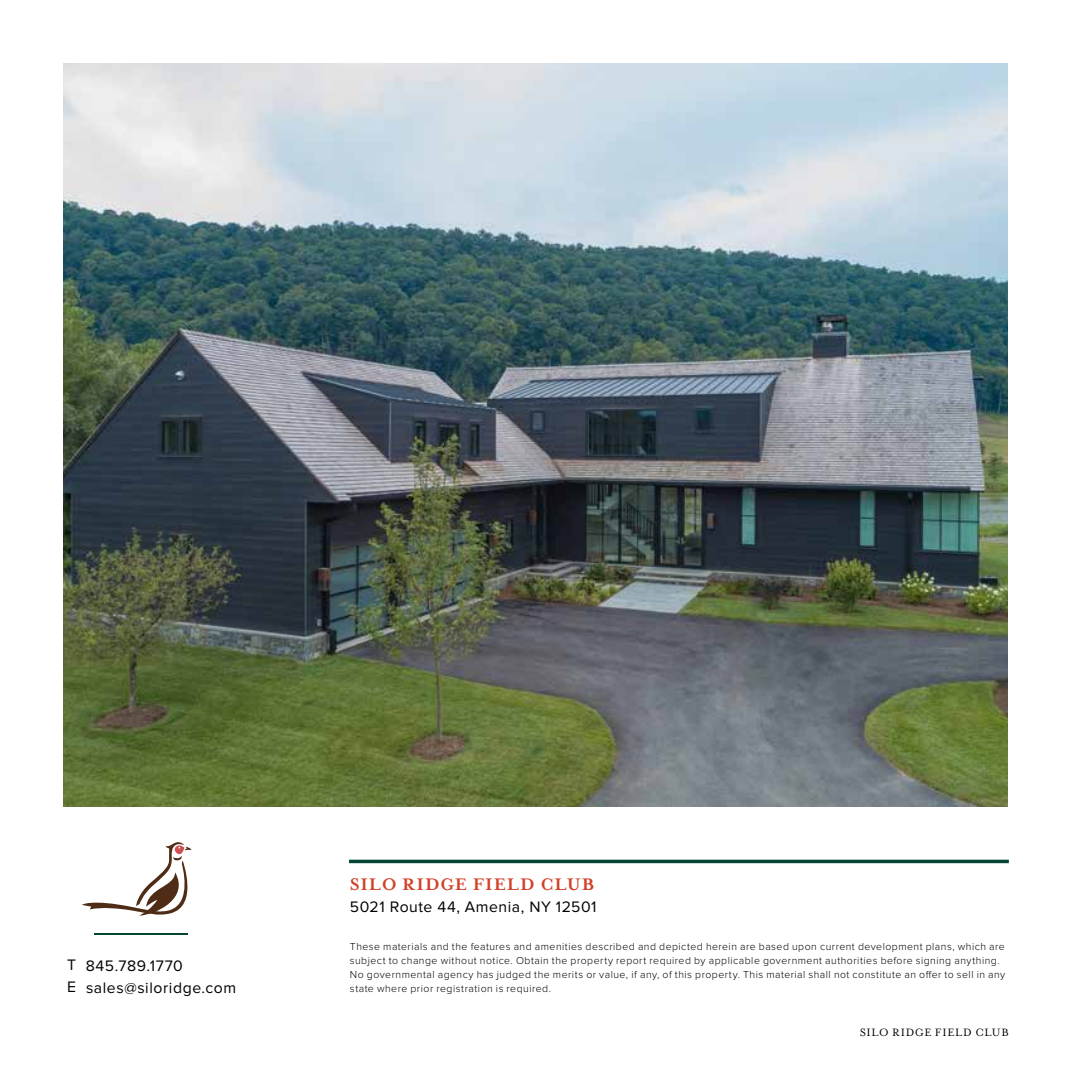
<style>
.page{position:relative;width:1071px;height:1071px;background:#fff}
.page>*{position:absolute;margin:0;border:0;box-sizing:border-box;transform-origin:0 0}
.t1{font:700 19.25px "Mrs Eaves OT";letter-spacing:.045em;color:#d14128}
.t2{font:15.75px/21.9px "Proxima Nova";letter-spacing:.035em;color:#000}
.t3{font:12.25px "Mrs Eaves OT";letter-spacing:.055em;color:#000}
.t4{font:300 10.5px/14px "Proxima Nova";letter-spacing:.045em;color:#000}
</style>
<div class="page">
<img style="left:63px;top:63px;width:945px;height:743px">
<div style="left:349px;top:860px;width:660px;height:3px;border:2px solid #014533"></div>
<hr style="left:94px;top:933px;width:94px;height:2px;background:#024533">
<svg style="left:82px;top:842px;width:110px;height:74px"></svg>
<h2 class="t2" style="left:67px;top:954px;width:11px">T<br>E</h2>
<h2 class="t2" style="left:86px;top:955px;width:152px">845.789.1770 sales@siloridge.com</h2>
<h1 class="t1" style="left:350px;top:874px;width:246px">SILO RIDGE FIELD CLUB</h1>
<h2 class="t2" style="left:350px;top:896px;width:248px">5021 Route 44, Amenia, NY 12501</h2>
<p class="t4" style="left:350px;top:940px;width:657px">These materials and the features and amenities described and depicted herein are based upon current development plans, which are subject to change without notice. Obtain the property report required by applicable government authorities before signing anything.<br>No governmental agency has judged the merits or value, if any, of this property. This material shall not constitute an offer to sell in any state where prior registration is required.</p>
<p class="t3" style="left:860px;top:1026px;width:151px">SILO RIDGE FIELD CLUB</p>
</div>
